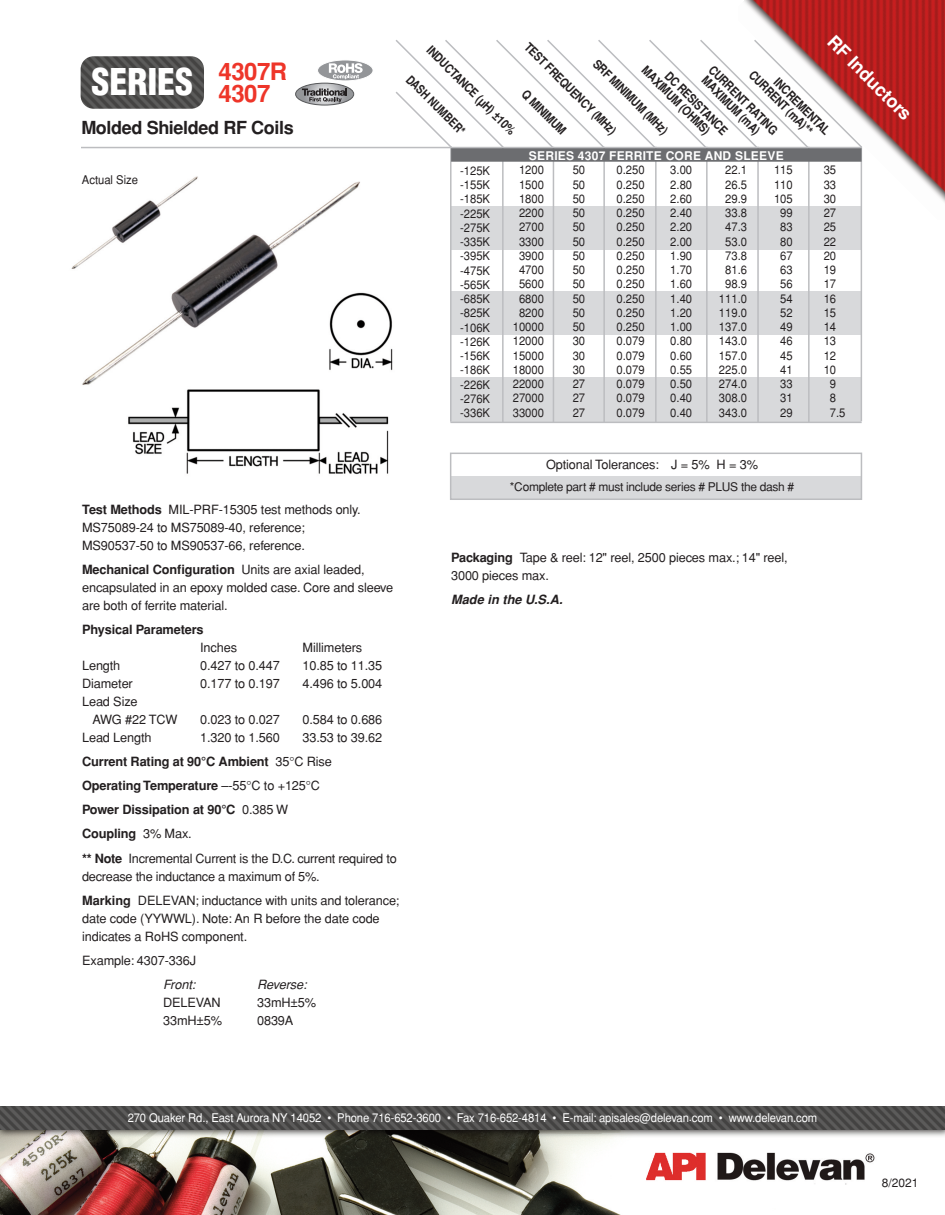
<style>
.page{position:relative;width:945px;height:1215px;background:#fff}
.page>*{position:absolute;margin:0;border:0;box-sizing:border-box;transform-origin:0 0}
.t1{font:900 condensed 36px "Helvetica";color:#fff}
.t2{font:700 24px "Helvetica";color:#ee3529}
.t3{font:700 18px "Helvetica";letter-spacing:-.02em;color:#231f20}
.t4{font:700 18px "Helvetica";color:#fff}
.t5{font:12.75px/18px "Helvetica";letter-spacing:-.01em;color:#231f20}
.t6{font:700 12.75px "Helvetica";letter-spacing:-.01em;color:#231f20}
.t7{font:italic 700 12.75px "Helvetica";letter-spacing:.005em;color:#231f20}
.t8{font:italic 12.75px "Helvetica";letter-spacing:-.01em;color:#231f20}
.t9{font:700 12.3px/12.3px "Helvetica";color:#231f20;scale:.85 1}
.t10{font:700 12.3px "Helvetica";color:#231f20;scale:.8 1}
.t11{font:12px/14.2px "Helvetica";color:#231f20;text-align:justify;scale:.94 1}
.t12{font:12px "Helvetica";letter-spacing:-.01em;color:#fff;scale:.94 1}
.t13{font:12px "Helvetica";letter-spacing:-.025em;color:#231f20}
.t14{font:700 12px "Helvetica";letter-spacing:.02em;color:#fff}
.t15{font:12px "Helvetica";color:#231f20}
.s1{font-weight:700}
</style>
<div class="page">
<img style="left:71px;top:176px;width:322px;height:299px">
<img style="left:744px;top:0;width:201px;height:206px">
<div style="left:451px;top:206px;width:411px;height:43px;background:#d8d9db"></div>
<div style="left:451px;top:292px;width:411px;height:43px;background:#d8d9db"></div>
<div style="left:451px;top:377px;width:410px;height:45px;background:#d8d9db"></div>
<img style="left:81px;top:56px;width:123px;height:53px;border-radius:13px">
<div style="left:318px;top:60px;width:55px;height:21px;background:#939598;border-radius:50%"></div>
<div style="left:317px;top:60px;width:56px;height:21px;border:1px solid #fff;border-radius:50%"></div>
<svg style="left:329px;top:63px;width:34px;height:16px"></svg>
<svg style="left:296px;top:83px;width:58px;height:22px"></svg>
<div style="left:295px;top:83px;width:59px;height:22px;border:1px solid #57585a;border-radius:50%"></div>
<svg style="left:302px;top:89px;width:45px;height:13px"></svg>
<img style="left:0;top:1107px;width:945px;height:108px">
<hr style="left:502px;top:147px;width:2px;height:275px;background:#bcbdc0">
<hr style="left:553px;top:147px;width:1px;height:275px;background:#bcbdc0">
<hr style="left:603px;top:147px;width:2px;height:275px;background:#bcbdc0">
<hr style="left:655px;top:147px;width:2px;height:275px;background:#bcbdc0">
<hr style="left:706px;top:147px;width:2px;height:275px;background:#bcbdc0">
<hr style="left:757px;top:147px;width:2px;height:275px;background:#bcbdc0">
<hr style="left:808px;top:147px;width:2px;height:275px;background:#bcbdc0">
<hr style="left:861px;top:146px;width:1px;height:275px;background:#bcbdc0">
<hr style="left:450px;top:146px;width:2px;height:275px;background:#bcbdc0">
<hr style="left:81px;top:147px;width:780px;height:1px;background:#bcbdc0">
<svg style="left:394px;top:38px;width:470px;height:111px"></svg>
<hr style="left:450px;top:422px;width:412px;height:1px;background:#bcbdc0">
<div style="left:451px;top:148px;width:411px;height:14px;background:#6c6d70"></div>
<div style="left:451px;top:476px;width:410px;height:23px;background:#d8d9db"></div>
<div style="left:450px;top:453px;width:412px;height:47px;border:2px solid #bcbdc0"></div>
<h1 class="t1" style="left:91px;top:62px;width:197px">SERIES <sup>4307R</sup></h1>
<h2 class="t2" style="left:219px;top:80px;width:53px">4307</h2>
<h3 class="t3" style="left:81px;top:118px;width:214px">Molded Shielded RF Coils</h3>
<p class="t11" style="left:82px;top:173px;width:61px">Actual Size</p>
<h3 class="t4" style="left:838px;top:31px;width:112px;rotate:45deg">RF Inductors</h3>
<p class="t9" style="left:531px;top:40px;width:148px;rotate:45deg">TEST FREQUENCY (MHz)</p>
<p class="t9" style="left:433px;top:44px;width:142px;rotate:45deg">INDUCTANCE (µH) ±10%</p>
<p class="t9" style="left:599px;top:57px;width:119px;rotate:45deg">SRF MINIMUM (MHz)</p>
<p class="t9" style="left:715px;top:63px;width:109px;rotate:45deg">CURRENT RATING<br>MAXIMUM (mA)</p>
<p class="t9" style="left:657px;top:55px;width:123px;text-indent:20px;rotate:45deg">DC RESISTANCE<br>MAXIMUM (OHMS)</p>
<p class="t9" style="left:764px;top:60px;width:115px;text-indent:23px;rotate:45deg">INCREMENTAL<br>CURRENT (mA)**</p>
<p class="t10" style="left:413px;top:72px;width:99px;rotate:45deg">DASH NUMBER*</p>
<p class="t9" style="left:528px;top:88px;width:69px;rotate:45deg">Q MINIMUM</p>
<p class="t11" style="left:460px;top:163px;width:33px">-125K -155K -185K -225K -275K -335K -395K -475K -565K -685K -825K -106K -126K -156K -186K -226K -276K -336K</p>
<p class="t14" style="left:529px;top:149px;width:256px">SERIES 4307 FERRITE CORE AND SLEEVE</p>
<p class="t11" style="left:513px;top:163px;width:35px;text-align:center">1200<br>1500<br>1800<br>2200<br>2700<br>3300<br>3900<br>4700<br>5600<br>6800<br>8200<br>10000<br>12000<br>15000<br>18000<br>22000<br>27000<br>33000</p>
<p class="t11" style="left:573px;top:163px;width:15px">50<br>50<br>50<br>50<br>50<br>50<br>50<br>50<br>50<br>50<br>50<br>50<br>30<br>30<br>30<br>27<br>27<br>27</p>
<p class="t11" style="left:617px;top:163px;width:31px">0.250<br>0.250<br>0.250<br>0.250<br>0.250<br>0.250<br>0.250<br>0.250<br>0.250<br>0.250<br>0.250<br>0.250<br>0.079<br>0.079<br>0.079<br>0.079<br>0.079<br>0.079</p>
<p class="t11" style="left:670px;top:163px;width:25px">3.00<br>2.80<br>2.60<br>2.40<br>2.20<br>2.00<br>1.90<br>1.70<br>1.60<br>1.40<br>1.20<br>1.00<br>0.80<br>0.60<br>0.55<br>0.50<br>0.40<br>0.40</p>
<p class="t11" style="left:719px;top:163px;width:31px;text-align:center">22.1<br>26.5<br>29.9<br>33.8<br>47.3<br>53.0<br>73.8<br>81.6<br>98.9<br>111.0<br>119.0<br>137.0<br>143.0<br>157.0<br>225.0<br>274.0<br>308.0<br>343.0</p>
<p class="t11" style="left:774px;top:163px;width:21px;text-align:center">115<br>110<br>105<br>99<br>83<br>80<br>67<br>63<br>56<br>54<br>52<br>49<br>46<br>45<br>41<br>33<br>31<br>29</p>
<p class="t11" style="left:824px;top:163px;width:15px">35</p>
<p class="t11" style="left:824px;top:177px;width:15px">33</p>
<p class="t11" style="left:824px;top:192px;width:15px">30</p>
<p class="t11" style="left:824px;top:206px;width:15px">27</p>
<p class="t11" style="left:824px;top:220px;width:15px">25</p>
<p class="t11" style="left:824px;top:234px;width:15px">22</p>
<p class="t11" style="left:824px;top:249px;width:15px">20</p>
<p class="t11" style="left:824px;top:263px;width:15px">19</p>
<p class="t11" style="left:824px;top:277px;width:15px">17</p>
<p class="t11" style="left:824px;top:291px;width:15px">16</p>
<p class="t11" style="left:824px;top:306px;width:15px">15</p>
<p class="t11" style="left:824px;top:320px;width:15px">14</p>
<p class="t11" style="left:824px;top:334px;width:15px">13</p>
<p class="t11" style="left:824px;top:348px;width:15px">12</p>
<p class="t11" style="left:824px;top:363px;width:15px">10</p>
<p class="t11" style="left:830px;top:377px;width:8px">9</p>
<p class="t11" style="left:830px;top:391px;width:8px">8</p>
<p class="t11" style="left:830px;top:405px;width:18px">7.5</p>
<p class="t5" style="left:82px;top:501px;width:280px"><span class="s1">Test Methods</span> MIL-PRF-15305 test methods only.<br>MS75089-24 to MS75089-40, reference;<br>MS90537-50 to MS90537-66, reference.</p>
<p class="t5" style="left:82px;top:561px;width:313px"><span class="s1">Mechanical Configuration</span> Units are axial leaded, encapsulated in an epoxy molded case. Core and sleeve are both of ferrite material.</p>
<p class="t6" style="left:82px;top:622px;width:123px">Physical Parameters</p>
<p class="t5" style="left:200px;top:639px;width:38px">Inches</p>
<p class="t5" style="left:303px;top:639px;width:61px">Millimeters</p>
<p class="t5" style="left:82px;top:657px;width:40px">Length</p>
<p class="t5" style="left:200px;top:657px;width:81px">0.427 to 0.447</p>
<p class="t5" style="left:303px;top:657px;width:81px">10.85 to 11.35</p>
<p class="t5" style="left:82px;top:675px;width:52px">Diameter</p>
<p class="t5" style="left:200px;top:675px;width:81px">0.177 to 0.197</p>
<p class="t5" style="left:303px;top:675px;width:81px">4.496 to 5.004</p>
<p class="t5" style="left:92px;top:693px;width:87px;text-indent:-10px">Lead Size<br>AWG #22 TCW</p>
<p class="t5" style="left:200px;top:711px;width:81px">0.023 to 0.027</p>
<p class="t5" style="left:303px;top:711px;width:81px">0.584 to 0.686</p>
<p class="t5" style="left:546px;top:455px;width:213px">Optional Tolerances: J = 5% H = 3%</p>
<p class="t13" style="left:510px;top:480px;width:286px">*Complete part # must include series # PLUS the dash #</p>
<p class="t5" style="left:451px;top:549px;width:338px"><span class="s1">Packaging</span> Tape &amp; reel: 12" reel, 2500 pieces max.; 14" reel,<br>3000 pieces max.</p>
<p class="t7" style="left:451px;top:592px;width:113px">Made in the U.S.A.</p>
<p class="t5" style="left:82px;top:729px;width:71px">Lead Length</p>
<p class="t5" style="left:200px;top:729px;width:81px">1.320 to 1.560</p>
<p class="t5" style="left:82px;top:726px;width:316px;line-height:24px;text-indent:221px">33.53 to 39.62<br><span class="s1">Current Rating at 90°C Ambient</span> 35°C Rise<br><span class="s1">Operating Temperature</span> –-55°C to +125°C<br><span class="s1">Power Dissipation at 90°C</span> 0.385 W<br><span class="s1">Coupling</span> 3% Max.<br><span class="s1">** Note</span> Incremental Current is the D.C. current required to</p>
<p class="t5" style="left:82px;top:864px;width:319px;line-height:24px">decrease the inductance a maximum of 5%.<br><span class="s1">Marking</span> DELEVAN; inductance with units and tolerance;</p>
<p class="t5" style="left:82px;top:909px;width:299px">date code (YYWWL). Note: An R before the date code indicates a RoHS component.</p>
<p class="t5" style="left:82px;top:951px;width:115px">Example: 4307-336J</p>
<p class="t8" style="left:163px;top:977px;width:34px">Front:</p>
<p class="t8" style="left:257px;top:977px;width:51px">Reverse:</p>
<p class="t5" style="left:163px;top:993px;width:59px">DELEVAN</p>
<p class="t5" style="left:257px;top:993px;width:61px">33mH±5%</p>
<p class="t5" style="left:163px;top:1011px;width:61px">33mH±5%</p>
<p class="t5" style="left:257px;top:1011px;width:38px">0839A</p>
<p class="t12" style="left:128px;top:1111px;width:735px">270 Quaker Rd., East Aurora NY 14052 • Phone 716-652-3600 • Fax 716-652-4814 • E-mail: apisales@delevan.com • www.delevan.com</p>
<p class="t15" style="left:882px;top:1176px;width:38px">8/2021</p>
</div>
